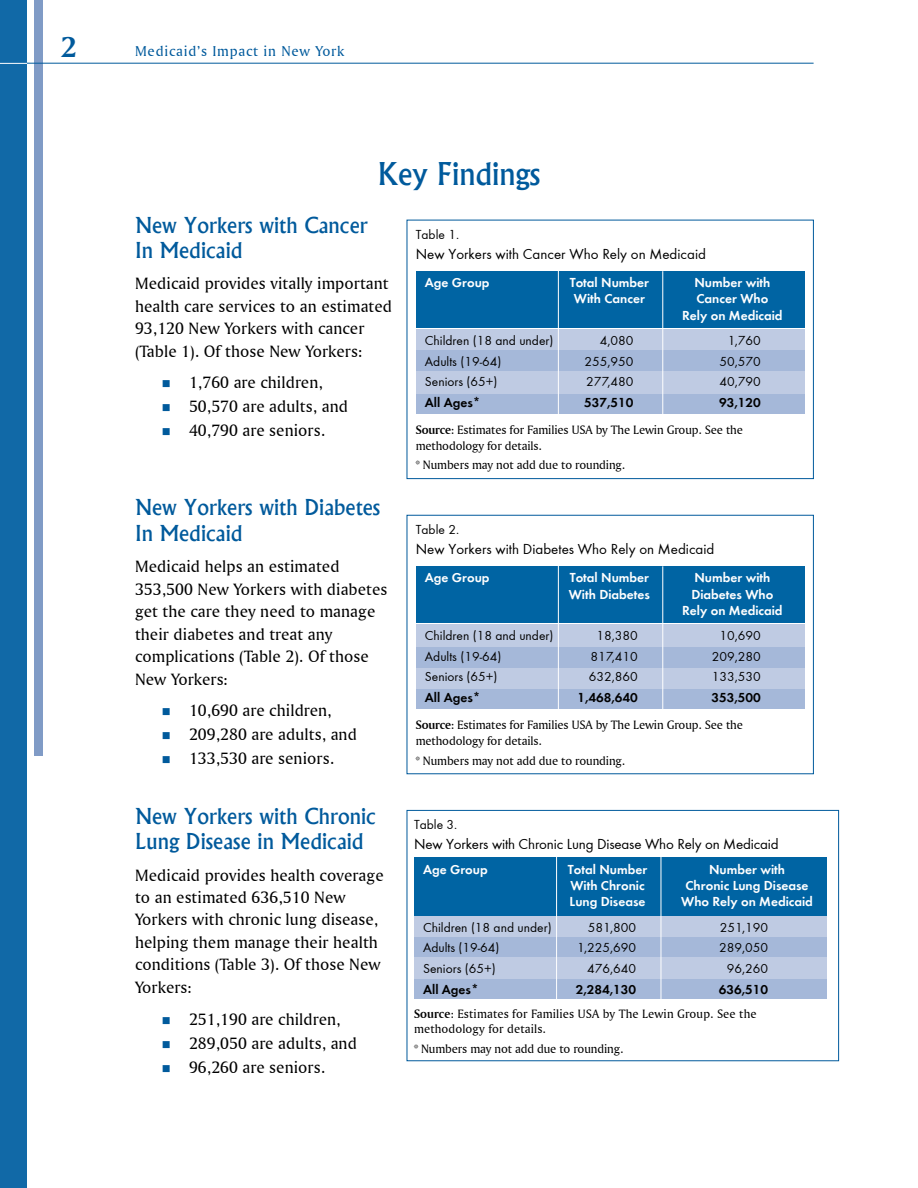
<style>
.page{position:relative;width:918px;height:1188px;background:#fff}
.page>*{position:absolute;margin:0;border:0;box-sizing:border-box;transform-origin:0 0}
.t1{font:500 30px "Albertus";color:#005a9c}
.t2{font:30px "Amerigo BT Bold A";color:#005a9c}
.t3{font:500 21px/25.2px "Albertus";letter-spacing:.005em;color:#005a9c}
.t4{font:17.25px/22.5px "Amerigo BT Roman A";letter-spacing:.005em;color:#000}
.t5{font:15px "Function";color:#000}
.t6{font:15px "Amerigo BT Roman A";letter-spacing:.05em;color:#005a9c}
.t7{font:13.5px "Function";color:#000}
.t8{font:700 13.5px/16.2px "Function";color:#fff;text-align:center}
.t9{font:700 13.5px "Function";color:#000}
.t10{font:12.75px/15.3px "Amerigo BT Roman A";letter-spacing:-.01em;color:#000}
.t11{font:12.75px/15.3px "Amerigo BT Roman A";letter-spacing:.01em;color:#000}
.s1{font-family:"Amerigo BT Bold A"}
</style>
<div class="page">
<div style="left:34px;top:0;width:10px;height:756px;background:#809bc6"></div>
<div style="left:0;top:0;width:27px;height:1188px;background:#1169a7"></div>
<svg style="left:0;top:63px;width:27px;height:1px"></svg>
<hr style="left:27px;top:63px;width:787px;height:1px;background:#005a9c">
<div style="left:416px;top:625px;width:388px;height:82px;background:#bfcbe3"></div>
<div style="left:416px;top:566px;width:388px;height:57px;background:#0064a3"></div>
<div style="left:416px;top:648px;width:388px;height:20px;background:#a5b8d9"></div>
<div style="left:416px;top:689px;width:388px;height:19px;background:#a5b8d9"></div>
<hr style="left:558px;top:566px;width:1px;height:154px;background:#fff">
<hr style="left:662px;top:566px;width:1px;height:156px;background:#fff">
<div style="left:414px;top:916px;width:412px;height:79px;background:#bfcbe3"></div>
<div style="left:414px;top:857px;width:412px;height:59px;background:#0064a3"></div>
<div style="left:414px;top:938px;width:412px;height:19px;background:#a5b8d9"></div>
<div style="left:414px;top:979px;width:412px;height:20px;background:#a5b8d9"></div>
<hr style="left:556px;top:854px;width:1px;height:154px;background:#fff">
<hr style="left:661px;top:855px;width:1px;height:156px;background:#fff">
<div style="left:407px;top:810px;width:432px;height:251px;border:1px solid #005a9c"></div>
<div style="left:416px;top:329px;width:388px;height:83px;background:#bfcbe3"></div>
<div style="left:416px;top:271px;width:388px;height:57px;background:#0064a3"></div>
<div style="left:416px;top:351px;width:388px;height:20px;background:#a5b8d9"></div>
<div style="left:416px;top:394px;width:388px;height:19px;background:#a5b8d9"></div>
<hr style="left:558px;top:271px;width:1px;height:154px;background:#fff">
<hr style="left:662px;top:271px;width:1px;height:156px;background:#fff">
<div style="left:407px;top:220px;width:407px;height:259px;border:1px solid #005a9c"></div>
<h1 class="t2" style="left:61px;top:29px;width:17px">2</h1>
<p class="t6" style="left:135px;top:42px;width:211px">Medicaid’s Impact in New York</p>
<h1 class="t1" style="left:378px;top:155px;width:164px">Key Findings</h1>
<p class="t7" style="left:416px;top:227px;width:45px">Table 1.</p>
<p class="t5" style="left:416px;top:245px;width:292px">New Yorkers with Cancer Who Rely on Medicaid</p>
<p class="t3" style="left:135px;top:212px;width:234px">New Yorkers with Cancer in Medicaid</p>
<p class="t4" style="left:135px;top:272px;width:259px">Medicaid provides vitally important health care services to an estimated 93,120 New Yorkers with cancer (Table 1). Of those New Yorkers:</p>
<p class="t4" style="left:189px;top:370px;width:160px;line-height:24px">1,760 are children,<br>50,570 are adults, and<br>40,790 are seniors.</p>
<p class="t8" style="left:425px;top:275px;width:66px">Age Group</p>
<p class="t8" style="left:570px;top:275px;width:81px">Total Number</p>
<p class="t8" style="left:694px;top:275px;width:77px">Number with</p>
<p class="t8" style="left:574px;top:291px;width:73px">with Cancer</p>
<p class="t8" style="left:682px;top:291px;width:102px">Cancer Who<br>Rely on Medicaid</p>
<p class="t7" style="left:425px;top:333px;width:130px">Children (18 and under)</p>
<p class="t7" style="left:600px;top:333px;width:35px">4,080</p>
<p class="t7" style="left:728px;top:333px;width:34px">1,760</p>
<p class="t7" style="left:425px;top:353px;width:78px">Adults (19-64)</p>
<p class="t7" style="left:584px;top:353px;width:50px">255,950</p>
<p class="t7" style="left:720px;top:353px;width:43px">50,570</p>
<p class="t7" style="left:425px;top:374px;width:74px">Seniors (65+)</p>
<p class="t7" style="left:586px;top:374px;width:49px">277,480</p>
<p class="t7" style="left:720px;top:374px;width:43px">40,790</p>
<p class="t9" style="left:425px;top:394px;width:57px">All Ages*</p>
<p class="t9" style="left:584px;top:394px;width:51px">537,510</p>
<p class="t9" style="left:719px;top:394px;width:43px">93,120</p>
<p class="t10" style="left:416px;top:422px;width:329px"><span class="s1">Source</span>: Estimates for Families USA by The Lewin Group. See the methodology for details.</p>
<p class="t10" style="left:416px;top:457px;width:211px">* Numbers may not add due to rounding.</p>
<p class="t3" style="left:135px;top:495px;width:247px">New Yorkers with Diabetes in Medicaid</p>
<p class="t4" style="left:135px;top:555px;width:254px">Medicaid helps an estimated<br>353,500 New Yorkers with diabetes get the care they need to manage their diabetes and treat any complications (Table 2). Of those<br>New Yorkers:</p>
<p class="t4" style="left:189px;top:698px;width:169px;line-height:24px">10,690 are children,<br>209,280 are adults, and<br>133,530 are seniors.</p>
<p class="t3" style="left:135px;top:803px;width:242px">New Yorkers with Chronic<br>Lung Disease in Medicaid</p>
<p class="t4" style="left:135px;top:863px;width:250px">Medicaid provides health coverage to an estimated 636,510 New<br>Yorkers with chronic lung disease, helping them manage their health conditions (Table 3). Of those New<br>Yorkers:</p>
<p class="t4" style="left:189px;top:1006px;width:169px;line-height:24px">251,190 are children,<br>289,050 are adults, and<br>96,260 are seniors.</p>
<p class="t7" style="left:416px;top:522px;width:45px">Table 2.</p>
<p class="t5" style="left:416px;top:540px;width:300px">New Yorkers with Diabetes Who Rely on Medicaid</p>
<p class="t8" style="left:425px;top:570px;width:66px">Age Group</p>
<p class="t8" style="left:570px;top:570px;width:81px">Total Number</p>
<p class="t8" style="left:694px;top:570px;width:77px">Number with</p>
<p class="t8" style="left:569px;top:586px;width:83px">with Diabetes</p>
<p class="t8" style="left:682px;top:586px;width:102px">Diabetes Who<br>Rely on Medicaid</p>
<p class="t7" style="left:425px;top:628px;width:130px">Children (18 and under)</p>
<p class="t7" style="left:597px;top:628px;width:43px">18,380</p>
<p class="t7" style="left:720px;top:628px;width:43px">10,690</p>
<p class="t7" style="left:425px;top:648px;width:78px">Adults (19-64)</p>
<p class="t7" style="left:591px;top:648px;width:49px">817,410</p>
<p class="t7" style="left:712px;top:648px;width:50px">209,280</p>
<p class="t7" style="left:425px;top:669px;width:74px">Seniors (65+)</p>
<p class="t7" style="left:589px;top:669px;width:50px">632,860</p>
<p class="t7" style="left:712px;top:669px;width:50px">133,530</p>
<p class="t9" style="left:425px;top:690px;width:57px">All Ages*</p>
<p class="t9" style="left:578px;top:690px;width:62px">1,468,640</p>
<p class="t9" style="left:712px;top:690px;width:51px">353,500</p>
<p class="t10" style="left:416px;top:717px;width:329px"><span class="s1">Source</span>: Estimates for Families USA by The Lewin Group. See the methodology for details.</p>
<p class="t10" style="left:416px;top:752px;width:211px">* Numbers may not add due to rounding.</p>
<p class="t7" style="left:414px;top:817px;width:45px">Table 3.</p>
<p class="t5" style="left:414px;top:835px;width:366px">New Yorkers with Chronic Lung Disease Who Rely on Medicaid</p>
<p class="t8" style="left:423px;top:861px;width:66px">Age Group</p>
<p class="t8" style="left:568px;top:861px;width:81px">Total Number</p>
<p class="t8" style="left:709px;top:861px;width:77px">Number with</p>
<p class="t8" style="left:570px;top:877px;width:76px">with Chronic</p>
<p class="t8" style="left:686px;top:877px;width:125px">Chronic Lung Disease</p>
<p class="t8" style="left:570px;top:894px;width:102px">Lung Disease W</p>
<p class="t8" style="left:694px;top:894px;width:120px">ho Rely on Medicaid</p>
<p class="t7" style="left:423px;top:919px;width:130px">Children (18 and under)</p>
<p class="t7" style="left:588px;top:919px;width:50px">581,800</p>
<p class="t7" style="left:720px;top:919px;width:50px">251,190</p>
<p class="t7" style="left:423px;top:940px;width:78px">Adults (19-64)</p>
<p class="t7" style="left:577px;top:940px;width:61px">1,225,690</p>
<p class="t7" style="left:719px;top:940px;width:50px">289,050</p>
<p class="t7" style="left:423px;top:961px;width:74px">Seniors (65+)</p>
<p class="t7" style="left:587px;top:961px;width:50px">476,640</p>
<p class="t7" style="left:727px;top:961px;width:43px">96,260</p>
<p class="t9" style="left:423px;top:981px;width:57px">All Ages*</p>
<p class="t9" style="left:576px;top:981px;width:62px">2,284,130</p>
<p class="t9" style="left:719px;top:981px;width:51px">636,510</p>
<p class="t11" style="left:414px;top:1006px;width:344px"><span class="s1">Source</span>: Estimates for Families USA by The Lewin Group. See the methodology for details.</p>
<p class="t10" style="left:414px;top:1041px;width:211px">* Numbers may not add due to rounding.</p>
</div>
